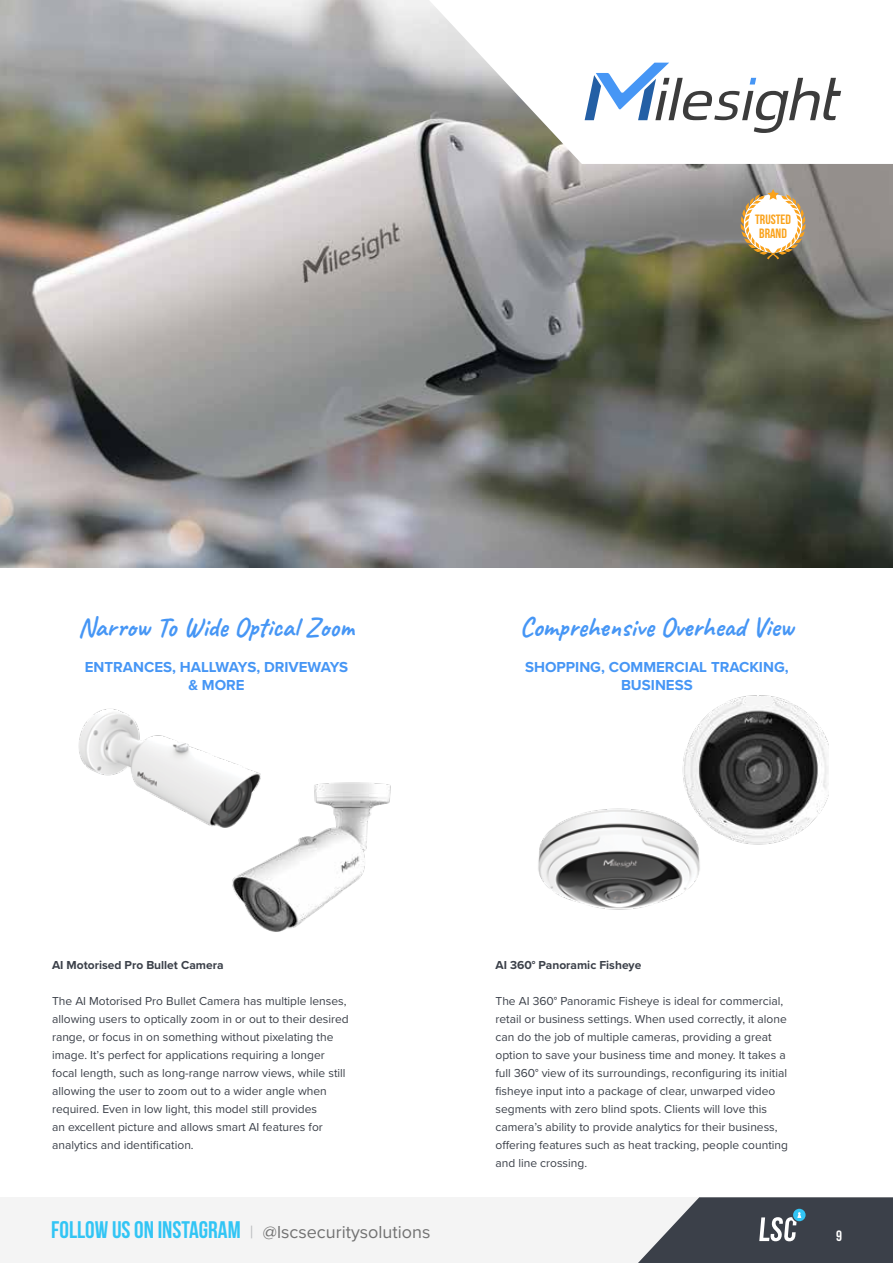
<style>
.page{position:relative;width:893px;height:1263px;background:#fff}
.page>*{position:absolute;margin:0;border:0;box-sizing:border-box;transform-origin:0 0}
.t1{font:700 27px "Caveat";color:#4696f5}
.t2{font:18px "Proxima Nova";color:#727272}
.t3{font:700 15px/18px "Proxima Nova";color:#4696f5;text-align:center}
.t4{font:700 15px "Bebas Neue";color:#fff}
.t5{font:700 13.5px/13.5px "Bebas Neue";color:#faa21b;text-align:center}
.t6{font:12px/18px "Proxima Nova";color:#3b4049}
.t7{font:700 12px "Proxima Nova";color:#3b4049}
.s1{font-family:"Bebas Neue";font-weight:700;font-size:24px;color:#32c5f4}
.s2{color:#bcbec0}
</style>
<div class="page">
<img style="left:0;top:0;width:893px;height:567px">
<svg style="left:429px;top:0;width:464px;height:164px"></svg>
<div style="left:0;top:1197px;width:830px;height:66px;background:#f4f4f4"></div>
<svg style="left:638px;top:1197px;width:255px;height:66px;background:#575c64"></svg>
<img style="left:232px;top:782px;width:159px;height:150px">
<img style="left:78px;top:709px;width:198px;height:143px">
<img style="left:538px;top:808px;width:160px;height:102px">
<img style="left:652px;top:695px;width:176px;height:180px">
<svg style="left:741px;top:189px;width:64px;height:70px"></svg>
<svg style="left:585px;top:63px;width:256px;height:70px"></svg>
<p class="t5" style="left:755px;top:213px;width:37px">TRUSTED<br>BRAND</p>
<h1 class="t1" style="left:79px;top:610px;width:277px">Narrow To Wide Optical Zoom</h1>
<h1 class="t1" style="left:519px;top:610px;width:276px">Comprehensive Overhead View</h1>
<p class="t3" style="left:85px;top:658px;width:265px">ENTRANCES, HALLWAYS, DRIVEWAYS &amp; MORE</p>
<p class="t3" style="left:525px;top:658px;width:265px">SHOPPING, COMMERCIAL TRACKING,<br>BUSINESS</p>
<p class="t7" style="left:52px;top:956px;width:173px">AI Motorised Pro Bullet Camera</p>
<p class="t6" style="left:52px;top:992px;width:298px">The AI Motorised Pro Bullet Camera has multiple lenses, allowing users to optically zoom in or out to their desired range, or focus in on something without pixelating the image. It’s perfect for applications requiring a longer focal length, such as long-range narrow views, while still allowing the user to zoom out to a wider angle when required. Even in low light, this model still provides<br>an excellent picture and allows smart AI features for analytics and identification.</p>
<h2 class="t2" style="left:51px;top:1219px;width:381px"><span class="s1">FOLLOW US ON INSTAGRAM</span> <span class="s2">|</span> @lscsecuritysolutions</h2>
<p class="t7" style="left:495px;top:956px;width:147px">AI 360° Panoramic Fisheye</p>
<p class="t6" style="left:495px;top:992px;width:294px">The AI 360° Panoramic Fisheye is ideal for commercial, retail or business settings. When used correctly, it alone can do the job of multiple cameras, providing a great option to save your business time and money. It takes a full 360° view of its surroundings, reconfiguring its initial fisheye input into a package of clear, unwarped video segments with zero blind spots. Clients will love this camera’s ability to provide analytics for their business, offering features such as heat tracking, people counting and line crossing.</p>
<p class="t4" style="left:836px;top:1228px;width:7px">9</p>
</div>
